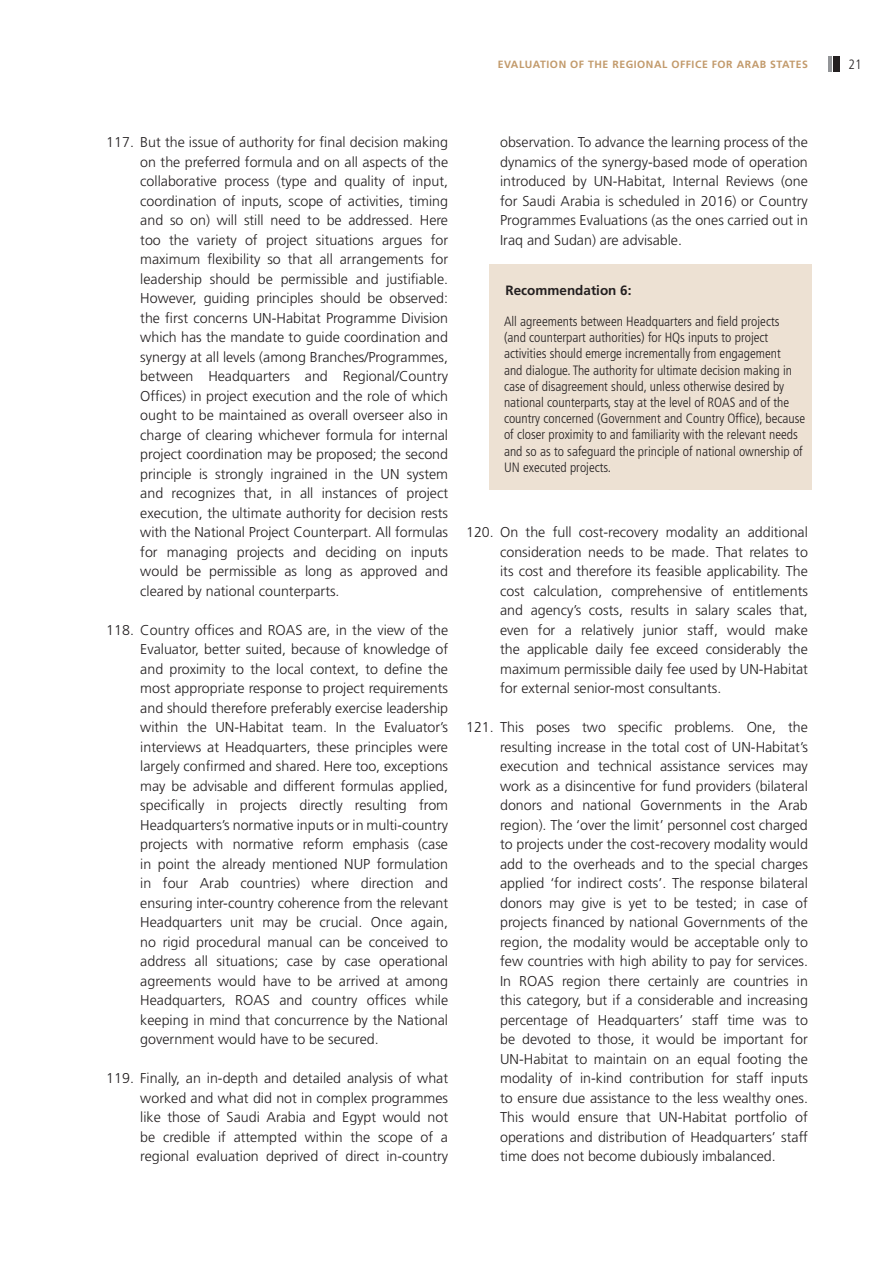
<style>
.page{position:relative;width:893px;height:1263px;background:#fff}
.page>*{position:absolute;margin:0;border:0;box-sizing:border-box;transform-origin:0 0}
.t1{font:300 14.25px/19.5px "Frutiger LT Std";color:#231f20;text-align:justify}
.table_text{font:300 condensed 13.5px/16.2px "Frutiger LT Std";color:#231f20}
.table_text-2{font:700 13.5px "Frutiger LT Std";color:#231f20}
.t2{font:700 10.5px "Frutiger LT Std";letter-spacing:.05em;color:#c29a6b}
</style>
<div class="page">
<div style="left:834px;top:56px;width:6px;height:15px;background:#231f20"></div>
<hr style="left:828px;top:56px;width:3px;height:15px;background:#939598">
<div style="left:489px;top:264px;width:322px;height:226px;background:#ede1d3"></div>
<p class="t2" style="left:498px;top:58px;width:312px">EVALUATION OF THE REGIONAL OFFICE FOR ARAB STATES</p>
<p class="table_text" style="left:848px;top:56px;width:15px">21</p>
<p class="t1" style="left:140px;top:133px;width:309px;text-indent:-34px">117. But the issue of authority for final decision making on the preferred formula and on all aspects of the collaborative process (type and quality of input, coordination of inputs, scope of activities, timing and so on) will still need to be addressed. Here too the variety of project situations argues for maximum flexibility so that all arrangements for leadership should be permissible and justifiable.<br>However, guiding principles should be observed: the first concerns UN-Habitat Programme Division which has the mandate to guide coordination and synergy at all levels (among Branches/Programmes, between Headquarters and Regional/Country Offices) in project execution and the role of which ought to be maintained as overall overseer also in charge of clearing whichever formula for internal project coordination may be proposed; the second principle is strongly ingrained in the UN system and recognizes that, in all instances of project execution, the ultimate authority for decision rests with the National Project Counterpart. All formulas for managing projects and deciding on inputs would be permissible as long as approved and cleared by national counterparts.</p>
<p class="t1" style="left:140px;top:620px;width:309px;text-indent:-34px">118. Country offices and ROAS are, in the view of the Evaluator, better suited, because of knowledge of and proximity to the local context, to define the most appropriate response to project requirements and should therefore preferably exercise leadership within the UN-Habitat team. In the Evaluator’s interviews at Headquarters, these principles were largely confirmed and shared. Here too, exceptions may be advisable and different formulas applied, specifically in projects directly resulting from Headquarters’s normative inputs or in multi-country projects with normative reform emphasis (case in point the already mentioned NUP formulation in four Arab countries) where direction and ensuring inter-country coherence from the relevant Headquarters unit may be crucial. Once again, no rigid procedural manual can be conceived to address all situations; case by case operational agreements would have to be arrived at among Headquarters, ROAS and country offices while keeping in mind that concurrence by the National government would have to be secured.</p>
<p class="t1" style="left:140px;top:1069px;width:309px;text-indent:-34px">119. Finally, an in-depth and detailed analysis of what worked and what did not in complex programmes like those of Saudi Arabia and Egypt would not be credible if attempted within the scope of a regional evaluation deprived of direct in-country</p>
<p class="t1" style="left:500px;top:133px;width:309px">observation. To advance the learning process of the dynamics of the synergy-based mode of operation introduced by UN-Habitat, Internal Reviews (one for Saudi Arabia is scheduled in 2016) or Country Programmes Evaluations (as the ones carried out in Iraq and Sudan) are advisable.</p>
<p class="table_text-2" style="left:505px;top:283px;width:128px">Recommendation 6:</p>
<p class="table_text" style="left:504px;top:313px;width:303px">All agreements between Headquarters and field projects<br>(and counterpart authorities) for HQs inputs to project activities should emerge incrementally from engagement<br>and dialogue. The authority for ultimate decision making in case of disagreement should, unless otherwise desired by national counterparts, stay at the level of ROAS and of the country concerned (Government and Country Office), because of closer proximity to and familiarity with the relevant needs and so as to safeguard the principle of national ownership of UN executed projects.</p>
<p class="t1" style="left:500px;top:523px;width:309px;text-indent:-34px">120. On the full cost-recovery modality an additional consideration needs to be made. That relates to its cost and therefore its feasible applicability. The cost calculation, comprehensive of entitlements and agency’s costs, results in salary scales that, even for a relatively junior staff, would make the applicable daily fee exceed considerably the maximum permissible daily fee used by UN-Habitat for external senior-most consultants.</p>
<p class="t1" style="left:500px;top:718px;width:309px;text-indent:-34px">121. This poses two specific problems. One, the resulting increase in the total cost of UN-Habitat’s execution and technical assistance services may work as a disincentive for fund providers (bilateral donors and national Governments in the Arab region). The ‘over the limit’ personnel cost charged to projects under the cost-recovery modality would add to the overheads and to the special charges applied ‘for indirect costs’. The response bilateral donors may give is yet to be tested; in case of projects financed by national Governments of the region, the modality would be acceptable only to few countries with high ability to pay for services.<br>In ROAS region there certainly are countries in this category, but if a considerable and increasing percentage of Headquarters’ staff time was to be devoted to those, it would be important for UN-Habitat to maintain on an equal footing the modality of in-kind contribution for staff inputs to ensure due assistance to the less wealthy ones.<br>This would ensure that UN-Habitat portfolio of operations and distribution of Headquarters’ staff time does not become dubiously imbalanced.</p>
</div>
